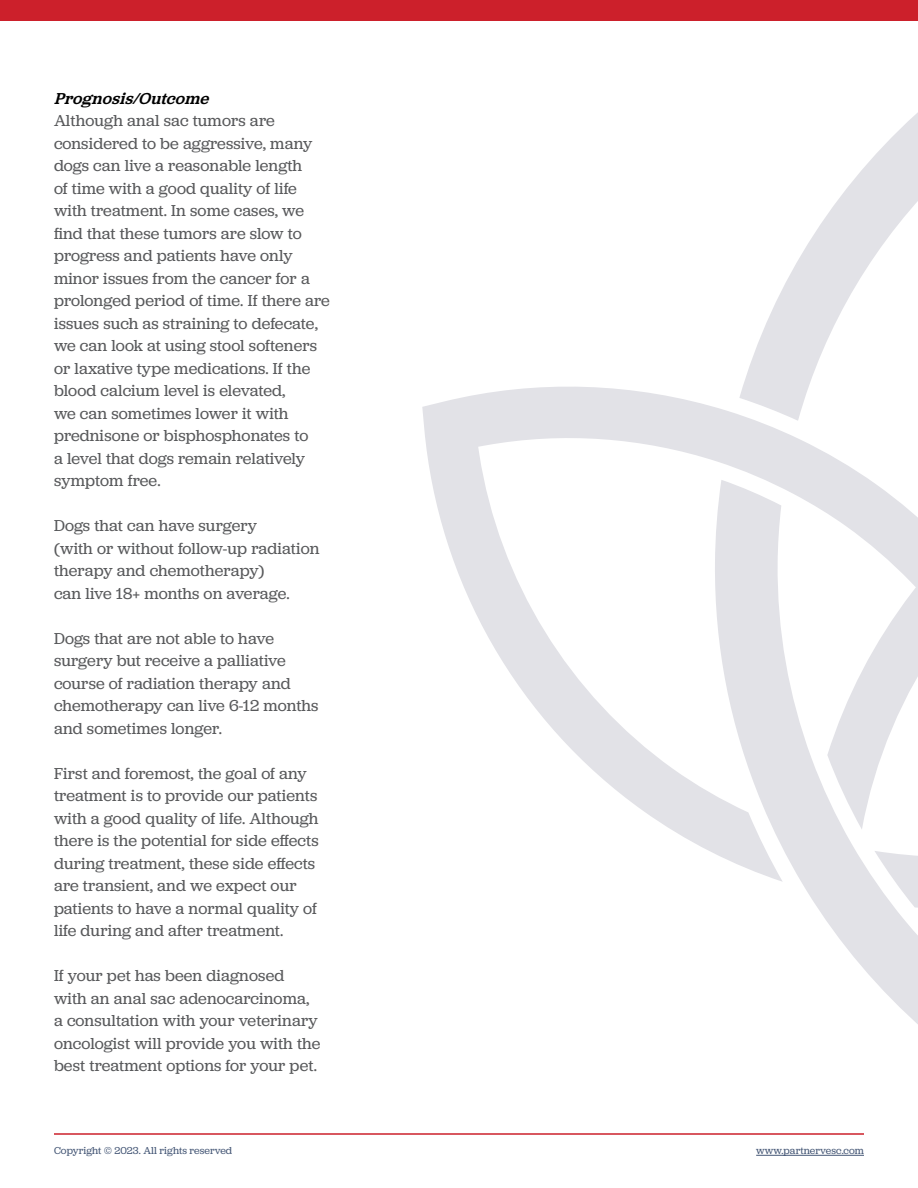
<style>
.page{position:relative;width:918px;height:1188px;background:#fff}
.page>*{position:absolute;margin:0;border:0;box-sizing:border-box;transform-origin:0 0}
.t1{font:16.5px/22.5px "Jubilat";letter-spacing:.005em;color:#58595b}
.t2{font:italic 500 16.5px "Jubilat";color:#000}
.t3{font:10.5px "Jubilat";letter-spacing:.01em;color:#455776}
</style>
<div class="page">
<div style="left:0;top:0;width:918px;height:20px;background:#cc202b"></div>
<hr style="left:54px;top:1133px;width:810px;height:2px;background:#cc202b">
<hr style="left:756px;top:1155px;width:108px;height:1px;background:#455776">
<svg style="left:819px;top:909px;width:99px;height:115px;fill:#e2e2e7"></svg>
<svg style="left:422px;top:386px;width:496px;height:523px"></svg>
<svg style="left:739px;top:112px;width:179px;height:703px"></svg>
<p class="t2" style="left:54px;top:87px;width:161px">Prognosis/Outcome</p>
<p class="t1" style="left:54px;top:109px;width:277px">Although anal sac tumors are considered to be aggressive, many dogs can live a reasonable length<br>of time with a good quality of life with treatment. In some cases, we find that these tumors are slow to progress and patients have only minor issues from the cancer for a prolonged period of time. If there are issues such as straining to defecate, we can look at using stool softeners or laxative type medications. If the blood calcium level is elevated,<br>we can sometimes lower it with prednisone or bisphosphonates to<br>a level that dogs remain relatively symptom free.</p>
<p class="t1" style="left:54px;top:514px;width:267px">Dogs that can have surgery<br>(with or without follow-up radiation therapy and chemotherapy)<br>can live 18+ months on average.</p>
<p class="t1" style="left:54px;top:626px;width:266px">Dogs that are not able to have surgery but receive a palliative course of radiation therapy and chemotherapy can live 6-12 months and sometimes longer.</p>
<p class="t1" style="left:54px;top:761px;width:266px">First and foremost, the goal of any treatment is to provide our patients with a good quality of life. Although there is the potential for side effects during treatment, these side effects are transient, and we expect our patients to have a normal quality of life during and after treatment.</p>
<p class="t1" style="left:54px;top:964px;width:268px">If your pet has been diagnosed with an anal sac adenocarcinoma, a consultation with your veterinary oncologist will provide you with the best treatment options for your pet.</p>
<p class="t3" style="left:54px;top:1144px;width:180px">Copyright © 2023. All rights reserved</p>
<p class="t3" style="left:756px;top:1144px;width:109px">www.partnervesc.com</p>
</div>
